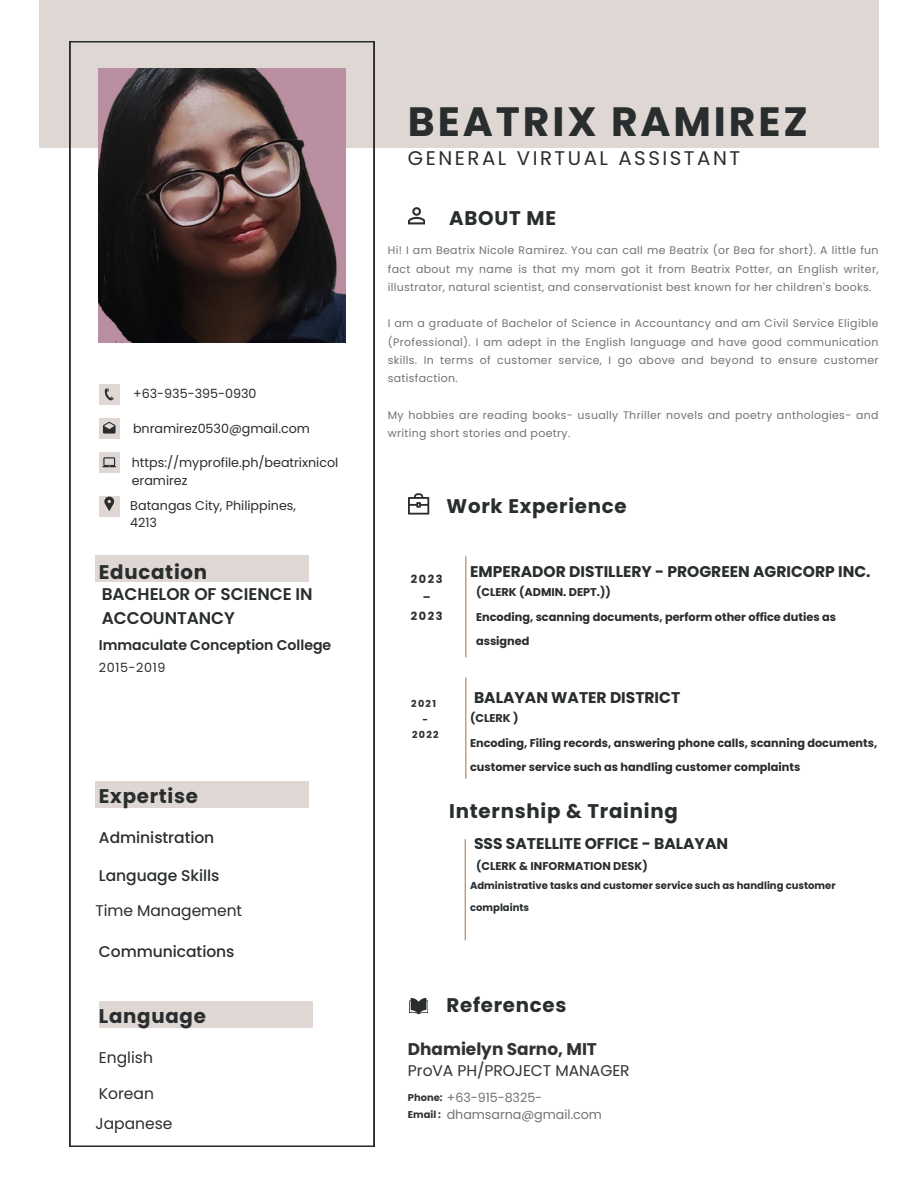
<style>
.page{position:relative;width:918px;height:1188px;background:#fff}
.page>*{position:absolute;margin:0;border:0;box-sizing:border-box;transform-origin:0 0}
.t1{font:700 40.95px "Poppins";letter-spacing:.07em;color:#292d2d}
.t2{font:700 19.8px "Poppins";letter-spacing:.035em;color:#292d2d}
.t3{font:19.8px "Poppins";letter-spacing:.13em;color:#292d2d}
.t4{font:600 16.95px/23.2px "Poppins";letter-spacing:-.005em;color:#292d2d}
.t5{font:700 16.95px "Poppins";color:#333132}
.t6{font:700 15.45px "Poppins";color:#292d2d}
.t7{font:500 15.45px "Poppins";letter-spacing:-.005em;color:#292d2d}
.t8{font:15.45px "Poppins";color:#292d2d}
.t9{font:15.45px "Poppins";letter-spacing:-.005em;color:#333132}
.t10{font:600 14.1px "Poppins";letter-spacing:-.005em;color:#292d2d}
.t11{font:12.75px/18px "Poppins";color:#292d2d}
.t12{font:12.75px "Poppins";letter-spacing:-.005em;color:#737373}
.t13{font:12.75px "Poppins";letter-spacing:.045em;color:#292d2d}
.t14{font:700 11.25px/24.5px "Poppins";color:#292d2d}
.t15{font:700 11.25px/18.8px "Poppins";letter-spacing:.14em;color:#292d2d;text-align:center}
.t16{font:10.95px/18.3px "Poppins";letter-spacing:.03em;color:#737373;text-align:justify}
.t17{font:700 10.05px/21.8px "Poppins";color:#292d2d}
.t18{font:700 9.9px "Poppins";color:#333132}
.t19{font:700 9.6px "Poppins";letter-spacing:.14em;color:#292d2d}
</style>
<div class="page">
<div style="left:39px;top:0;width:840px;height:147px;background:#dfd7d3"></div>
<svg style="left:70px;top:41px;width:304px;height:1105px"></svg>
<img style="left:99px;top:68px;width:246px;height:275px">
<div style="left:95px;top:555px;width:214px;height:27px;background:#dfd7d3"></div>
<div style="left:95px;top:781px;width:214px;height:26px;background:#dfd7d3"></div>
<div style="left:99px;top:1001px;width:213px;height:27px;background:#dfd7d3"></div>
<div style="left:99px;top:496px;width:21px;height:21px;background:#dfd7d3"></div>
<svg style="left:104px;top:497px;width:10px;height:14px"></svg>
<div style="left:99px;top:384px;width:21px;height:21px;background:#dfd7d3"></div>
<svg style="left:105px;top:388px;width:9px;height:13px"></svg>
<div style="left:99px;top:418px;width:21px;height:21px;background:#dfd7d3"></div>
<svg style="left:103px;top:422px;width:13px;height:12px"></svg>
<div style="left:99px;top:452px;width:21px;height:21px;background:#dfd7d3"></div>
<svg style="left:102px;top:457px;width:14px;height:10px"></svg>
<hr style="left:465px;top:556px;width:1px;height:101px;background:#b37f56">
<hr style="left:465px;top:678px;width:1px;height:101px;background:#b37f56">
<hr style="left:465px;top:839px;width:1px;height:101px;background:#b37f56">
<svg style="left:408px;top:207px;width:17px;height:17px"></svg>
<svg style="left:408px;top:493px;width:21px;height:22px"></svg>
<svg style="left:409px;top:998px;width:19px;height:16px"></svg>
<p class="t11" style="left:133px;top:385px;width:125px">+63-935-395-0930</p>
<p class="t11" style="left:133px;top:420px;width:178px">bnramirez0530@gmail.com</p>
<p class="t11" style="left:132px;top:454px;width:208px">https://myprofile.ph/beatrixnicol eramirez</p>
<p class="t11" style="left:130px;top:496px;width:167px">Batangas City, Philippines,</p>
<p class="t11" style="left:130px;top:513px;width:28px">4213</p>
<h6 class="t2" style="left:99px;top:558px;width:110px">Education</h6>
<p class="t4" style="left:102px;top:583px;width:213px">BACHELOR OF SCIENCE IN<br>ACCOUNTANCY</p>
<p class="t10" style="left:99px;top:635px;width:234px">Immaculate Conception College</p>
<p class="t13" style="left:99px;top:659px;width:68px">2015-2019</p>
<h6 class="t2" style="left:99px;top:782px;width:101px">Expertise</h6>
<p class="t7" style="left:99px;top:827px;width:117px">Administration</p>
<h4 class="t7" style="left:99px;top:865px;width:122px">Language Skills</h4>
<h4 class="t8" style="left:95px;top:900px;width:148px">Time Management</h4>
<p class="t7" style="left:99px;top:941px;width:137px">Communications</p>
<h4 class="t2" style="left:99px;top:1002px;width:108px">Language</h4>
<p class="t8" style="left:99px;top:1047px;width:56px">English</p>
<h6 class="t8" style="left:99px;top:1083px;width:57px">Korean</h6>
<p class="t8" style="left:95px;top:1113px;width:78px">Japanese</p>
<p class="t1" style="left:408px;top:93px;width:401px">BEATRIX RAMIREZ</p>
<p class="t3" style="left:408px;top:144px;width:334px">GENERAL VIRTUAL ASSISTANT</p>
<h1 class="t2" style="left:449px;top:204px;width:108px">ABOUT ME</h1>
<h4 class="t16" style="left:388px;top:241px;width:492px">Hi! I am Beatrix Nicole Ramirez. You can call me Beatrix (or Bea for short). A little fun fact about my name is that my mom got it from Beatrix Potter, an English writer, illustrator, natural scientist, and conservationist best known for her children's books.</h4>
<h5 class="t16" style="left:388px;top:314px;width:492px">I am a graduate of Bachelor of Science in Accountancy and am Civil Service Eligible (Professional). I am adept in the English language and have good communication skills. In terms of customer service, I go above and beyond to ensure customer satisfaction.</h5>
<p class="t16" style="left:388px;top:406px;width:492px">My hobbies are reading books- usually Thriller novels and poetry anthologies- and writing short stories and poetry.</p>
<p class="t2" style="left:447px;top:492px;width:182px">Work Experience</p>
<h3 class="t15" style="left:411px;top:569px;width:33px">2023 –<br>2023</h3>
<p class="t6" style="left:470px;top:561px;width:402px">EMPERADOR DISTILLERY - PROGREEN AGRICORP INC.</p>
<h2 class="t14" style="left:476px;top:580px;width:136px">(CLERK (ADMIN. DEPT.))</h2>
<p class="t14" style="left:476px;top:604px;width:362px">Encoding, scanning documents, perform other office duties as assigned</p>
<p class="t19" style="left:411px;top:696px;width:26px">2021</p>
<p class="t19" style="left:423px;top:712px;width:7px">-</p>
<p class="t19" style="left:412px;top:728px;width:28px">2022</p>
<p class="t6" style="left:474px;top:687px;width:208px">BALAYAN WATER DISTRICT</p>
<p class="t14" style="left:470px;top:706px;width:50px">(CLERK )</p>
<p class="t14" style="left:470px;top:731px;width:409px">Encoding, Filing records, answering phone calls, scanning documents, customer service such as handling customer complaints</p>
<p class="t2" style="left:449px;top:798px;width:230px">Internship &amp; Training</p>
<h4 class="t6" style="left:474px;top:833px;width:256px">SSS SATELLITE OFFICE - BALAYAN</h4>
<h5 class="t14" style="left:476px;top:854px;width:173px">(CLERK &amp; INFORMATION DESK)</h5>
<h4 class="t17" style="left:470px;top:875px;width:367px">Administrative tasks and customer service such as handling customer complaints</h4>
<p class="t2" style="left:447px;top:992px;width:121px">References</p>
<p class="t5" style="left:408px;top:1037px;width:190px">Dhamielyn Sarno, MIT</p>
<h5 class="t18" style="left:408px;top:1090px;width:36px">Phone:</h5>
<p class="t18" style="left:408px;top:1108px;width:35px">Email :</p>
<p class="t9" style="left:408px;top:1060px;width:223px">ProVA PH/PROJECT MANAGER</p>
<h5 class="t12" style="left:447px;top:1089px;width:97px">+63-915-8325-</h5>
<p class="t12" style="left:447px;top:1106px;width:157px">dhamsarna@gmail.com</p>
</div>
